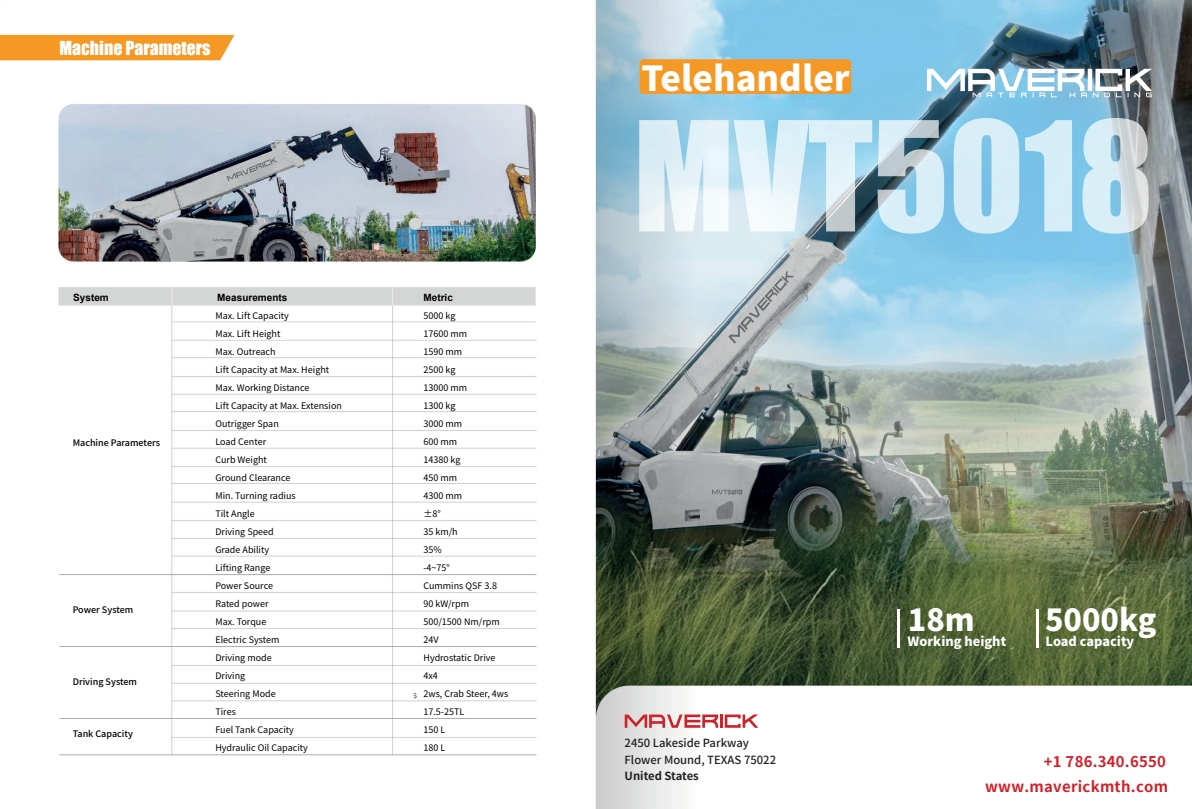
<style>
.page{position:relative;width:1192px;height:809px;background:#fff}
.page>*{position:absolute;margin:0;border:0;box-sizing:border-box;transform-origin:0 0}
.t1{font:800 34.4px "Source Han Sans CN";color:#fff}
.t2{font:800 30.4px "Source Han Sans CN";color:#fff}
.t3{font:17.7px "Impact";color:#fff}
.t4{font:700 14.9px "Kinto Sans";letter-spacing:.02em;color:#d02029}
.t5{font:800 12.7px "Source Han Sans CN";color:#fff}
.t6{font:500 11.3px/16.8px "Kinto Sans";color:#231f20}
.t7{font:700 11.3px "Kinto Sans";letter-spacing:-.01em;color:#231f20}
.t8{font:700 10px "Arial";color:#000001}
.t9{font:9px/18px "Source Han Sans CN";color:#000001}
.t10{font:500 9px "Source Han Sans CN";color:#000001}
</style>
<div class="page">
<img style="left:0;top:0;width:1191px;height:808px">
<img style="left:639px;top:118px;width:509px;height:115px">
<hr style="left:897px;top:609px;width:2px;height:38px;background:#fff">
<hr style="left:1036px;top:609px;width:2px;height:38px;background:#fff">
<svg style="left:624px;top:714px;width:134px;height:13px"></svg>
<svg style="left:1087px;top:69px;width:4px;height:22px"></svg>
<svg style="left:926px;top:69px;width:160px;height:28px"></svg>
<svg style="left:1092px;top:69px;width:59px;height:28px"></svg>
<h3 class="t3" style="left:60px;top:35px;width:152px">Machine Parameters</h3>
<p class="t8" style="left:73px;top:290px;width:37px">System</p>
<p class="t8" style="left:217px;top:290px;width:72px">Measurements</p>
<p class="t8" style="left:423px;top:290px;width:31px">Metric</p>
<p class="t10" style="left:73px;top:437px;width:89px">Machine Parameters</p>
<p class="t10" style="left:73px;top:604px;width:62px">Power System</p>
<p class="t10" style="left:73px;top:676px;width:66px">Driving System</p>
<p class="t10" style="left:73px;top:728px;width:62px">Tank Capacity</p>
<p class="t9" style="left:215px;top:307px;width:128px">Max. Lift Capacity<br>Max. Lift Height<br>Max. Outreach<br>Lift Capacity at Max. Height<br>Max. Working Distance<br>Lift Capacity at Max. Extension<br>Outrigger Span<br>Load Center<br>Curb Weight<br>Ground Clearance<br>Min. Turning radius<br>Tilt Angle<br>Driving Speed<br>Grade Ability<br>Lifting Range<br>Power Source<br>Rated power<br>Max. Torque<br>Electric System<br>Driving mode<br>Driving<br>Steering Mode<br>Tires<br>Fuel Tank Capacity<br>Hydraulic Oil Capacity</p>
<p class="t9" style="left:423px;top:307px;width:86px">5000 kg<br>17600 mm<br>1590 mm<br>2500 kg<br>13000 mm<br>1300 kg<br>3000 mm<br>600 mm<br>14380 kg<br>450 mm<br>4300 mm<br>±8°<br>35 km/h<br>35%<br>-4~75°<br>Cummins QSF 3.8<br>90 kW/rpm<br>500/1500 Nm/rpm<br>24V<br>Hydrostatic Drive<br>4x4<br>2ws, Crab Steer, 4ws<br>17.5-25TL<br>150 L<br>180 L</p>
<h1 class="t1" style="left:641px;top:58px;width:210px">Telehandler</h1>
<p class="t6" style="left:624px;top:734px;width:153px">2450 Lakeside Parkway<br>Flower Mound, TEXAS 75022</p>
<p class="t7" style="left:624px;top:769px;width:76px">United States</p>
<h2 class="t2" style="left:907px;top:602px;width:68px">18m</h2>
<h2 class="t2" style="left:1044px;top:602px;width:113px">5000kg</h2>
<h3 class="t5" style="left:1045px;top:634px;width:90px">Load capacity</h3>
<h3 class="t5" style="left:907px;top:634px;width:100px">Working height</h3>
<h3 class="t4" style="left:1043px;top:752px;width:124px">+1 786.340.6550</h3>
<h3 class="t4" style="left:984px;top:777px;width:184px">www.maverickmth.com</h3>
</div>
